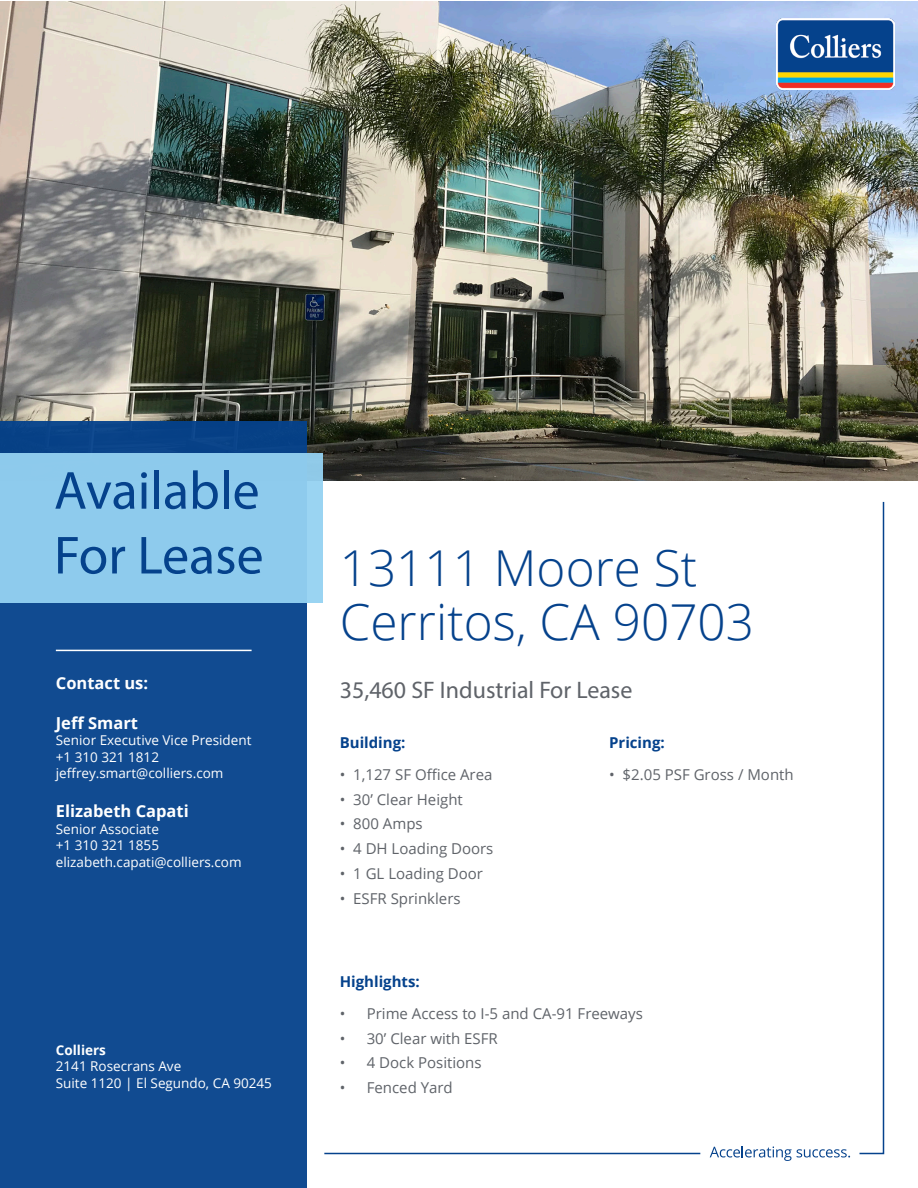
<style>
.page{position:relative;width:918px;height:1188px;background:#fff}
.page>*{position:absolute;margin:0;border:0;box-sizing:border-box;transform-origin:0 0}
.t1{font:54px "Myriad Pro";color:#05428c}
.Header_1{font:300 49.5px "Open Sans";color:#05428c}
.Callout{font:24px "Myriad Pro";color:#5f6369}
.t2{font:700 16.5px "Open Sans";color:#fff}
.t3{font:15px "Open Sans";color:#5f6369}
.Subtitle{font:700 15px "Open Sans";color:#05428c}
.t4{font:13.5px "Open Sans";color:#fff}
.t5{font:700 13.5px "Open Sans";color:#fff}
</style>
<div class="page">
<img style="left:0;top:2px;width:918px;height:478px">
<svg style="left:859px;top:501px;width:26px;height:654px"></svg>
<hr style="left:324px;top:1153px;width:376px;height:1px;background:#05428c">
<div style="left:0;top:421px;width:307px;height:767px;background:#114b91"></div>
<svg style="left:710px;top:1146px;width:140px;height:15px"></svg>
<img style="left:777px;top:18px;width:118px;height:72px">
<hr style="left:56px;top:650px;width:196px;height:1px;background:#fff">
<div style="left:0;top:453px;width:323px;height:150px;background:#8ecbed"></div>
<p class="t1" style="left:54px;top:457px;width:207px">Available</p>
<p class="t1" style="left:54px;top:522px;width:211px">For Lease</p>
<p class="t2" style="left:56px;top:672px;width:94px">Contact us:</p>
<p class="t2" style="left:56px;top:711px;width:84px">Jeff Smart</p>
<p class="t4" style="left:56px;top:731px;width:197px">Senior Executive Vice President</p>
<p class="t4" style="left:56px;top:747px;width:105px">+1 310 321 1812</p>
<p class="t4" style="left:56px;top:764px;width:169px">jeffrey.smart@colliers.com</p>
<p class="t2" style="left:56px;top:800px;width:134px">Elizabeth Capati</p>
<p class="t4" style="left:56px;top:820px;width:105px">Senior Associate</p>
<p class="t4" style="left:56px;top:836px;width:105px">+1 310 321 1855</p>
<p class="t4" style="left:56px;top:853px;width:187px">elizabeth.capati@colliers.com</p>
<p class="t5" style="left:56px;top:1040px;width:52px">Colliers</p>
<p class="t4" style="left:56px;top:1057px;width:127px">2141 Rosecrans Ave</p>
<p class="t4" style="left:56px;top:1073px;width:218px">Suite 1120 | El Segundo, CA 90245</p>
<p class="Header_1" style="left:340px;top:534px;width:359px">13111 Moore St</p>
<p class="Header_1" style="left:340px;top:588px;width:416px">Cerritos, CA 90703</p>
<p class="Callout" style="left:340px;top:675px;width:294px">35,460 SF Industrial For Lease</p>
<p class="Subtitle" style="left:340px;top:732px;width:67px">Building:</p>
<p class="t3" style="left:340px;top:764px;width:154px">• 1,127 SF Office Area</p>
<p class="t3" style="left:340px;top:789px;width:125px">• 30’ Clear Height</p>
<p class="t3" style="left:340px;top:814px;width:84px">• 800 Amps</p>
<p class="t3" style="left:340px;top:838px;width:155px">• 4 DH Loading Doors</p>
<p class="t3" style="left:340px;top:863px;width:145px">• 1 GL Loading Door</p>
<p class="t3" style="left:340px;top:888px;width:122px">• ESFR Sprinklers</p>
<p class="Subtitle" style="left:609px;top:732px;width:57px">Pricing:</p>
<p class="t3" style="left:609px;top:764px;width:186px">• $2.05 PSF Gross / Month</p>
<p class="Subtitle" style="left:340px;top:971px;width:82px">Highlights:</p>
<p class="t3" style="left:340px;top:1003px;width:305px">• Prime Access to I-5 and CA-91 Freeways</p>
<p class="t3" style="left:340px;top:1028px;width:160px">• 30’ Clear with ESFR</p>
<p class="t3" style="left:340px;top:1053px;width:143px">• 4 Dock Positions</p>
<p class="t3" style="left:340px;top:1077px;width:115px">• Fenced Yard</p>
</div>
